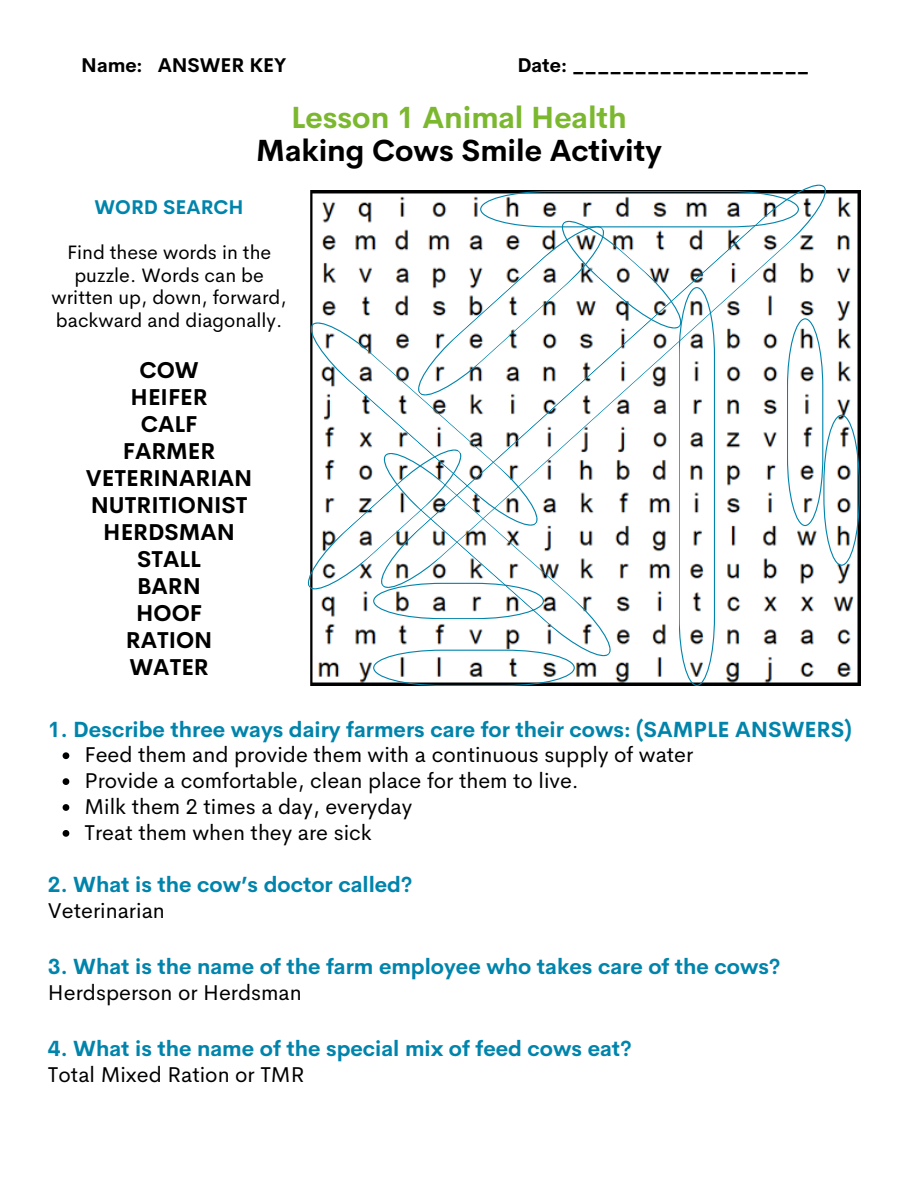
<style>
.page{position:relative;width:918px;height:1188px;background:#fff}
.page>*{position:absolute;margin:0;border:0;box-sizing:border-box;transform-origin:0 0}
.t1{font:700 30px "Cerebri Sans";color:#000}
.t2{font:700 30px "Cerebri Sans";color:#7cb82f}
.t3{font:700 22.5px "Cerebri Sans";color:#000}
.t4{font:21.45px "Cerebri Sans";color:#000}
.t5{font:700 21.45px "Cerebri Sans";color:#0084ac}
.t6{font:19.5px/22.5px "Cerebri Sans";color:#000;text-align:center}
.t7{font:700 19.5px "Cerebri Sans";color:#000}
.t8{font:700 19.5px "Cerebri Sans";color:#0084ac}
</style>
<div class="page">
<svg style="left:63px;top:752px;width:6px;height:7px"></svg>
<svg style="left:63px;top:778px;width:6px;height:7px"></svg>
<svg style="left:63px;top:804px;width:6px;height:7px"></svg>
<svg style="left:63px;top:830px;width:6px;height:7px"></svg>
<svg style="left:307px;top:191px;width:553px;height:495px"></svg>
<svg style="left:376px;top:184px;width:455px;height:409px"></svg>
<svg style="left:379px;top:447px;width:237px;height:215px"></svg>
<p class="t7" style="left:81px;top:53px;width:207px">Name: ANSWER KEY</p>
<p class="t7" style="left:517px;top:53px;width:293px">Date: ___________________</p>
<p class="t2" style="left:291px;top:98px;width:337px">Lesson 1 Animal Health</p>
<p class="t1" style="left:256px;top:131px;width:407px">Making Cows Smile Activity</p>
<p class="t8" style="left:95px;top:195px;width:151px">WORD SEARCH</p>
<p class="t6" style="left:52px;top:241px;width:237px">Find these words in the puzzle. Words can be written up, down, forward, backward and diagonally.</p>
<p class="t3" style="left:140px;top:356px;width:61px">COW</p>
<p class="t3" style="left:131px;top:383px;width:79px">HEIFER</p>
<p class="t3" style="left:141px;top:410px;width:58px">CALF</p>
<p class="t3" style="left:123px;top:437px;width:94px">FARMER</p>
<p class="t3" style="left:86px;top:464px;width:168px">VETERINARIAN</p>
<p class="t3" style="left:91px;top:491px;width:158px">NUTRITIONIST</p>
<p class="t3" style="left:103px;top:518px;width:133px">HERDSMAN</p>
<p class="t3" style="left:137px;top:545px;width:65px">STALL</p>
<p class="t3" style="left:137px;top:572px;width:65px">BARN</p>
<p class="t3" style="left:136px;top:599px;width:67px">HOOF</p>
<p class="t3" style="left:126px;top:626px;width:88px">RATION</p>
<p class="t3" style="left:129px;top:653px;width:81px">WATER</p>
<p class="t5" style="left:48px;top:715px;width:805px">1. Describe three ways dairy farmers care for their cows: (SAMPLE ANSWERS)</p>
<p class="t4" style="left:85px;top:741px;width:610px">Feed them and provide them with a continuous supply of water</p>
<p class="t4" style="left:85px;top:767px;width:496px">Provide a comfortable, clean place for them to live.</p>
<p class="t4" style="left:85px;top:793px;width:329px">Milk them 2 times a day, everyday</p>
<p class="t4" style="left:85px;top:819px;width:289px">Treat them when they are sick</p>
<p class="t5" style="left:48px;top:870px;width:366px">2. What is the cow’s doctor called?</p>
<p class="t4" style="left:48px;top:896px;width:118px">Veterinarian</p>
<p class="t5" style="left:48px;top:953px;width:734px">3. What is the name of the farm employee who takes care of the cows?</p>
<p class="t4" style="left:48px;top:978px;width:255px">Herdsperson or Herdsman</p>
<p class="t5" style="left:48px;top:1035px;width:585px">4. What is the name of the special mix of feed cows eat?</p>
<p class="t4" style="left:48px;top:1061px;width:258px">Total Mixed Ration or TMR</p>
</div>
